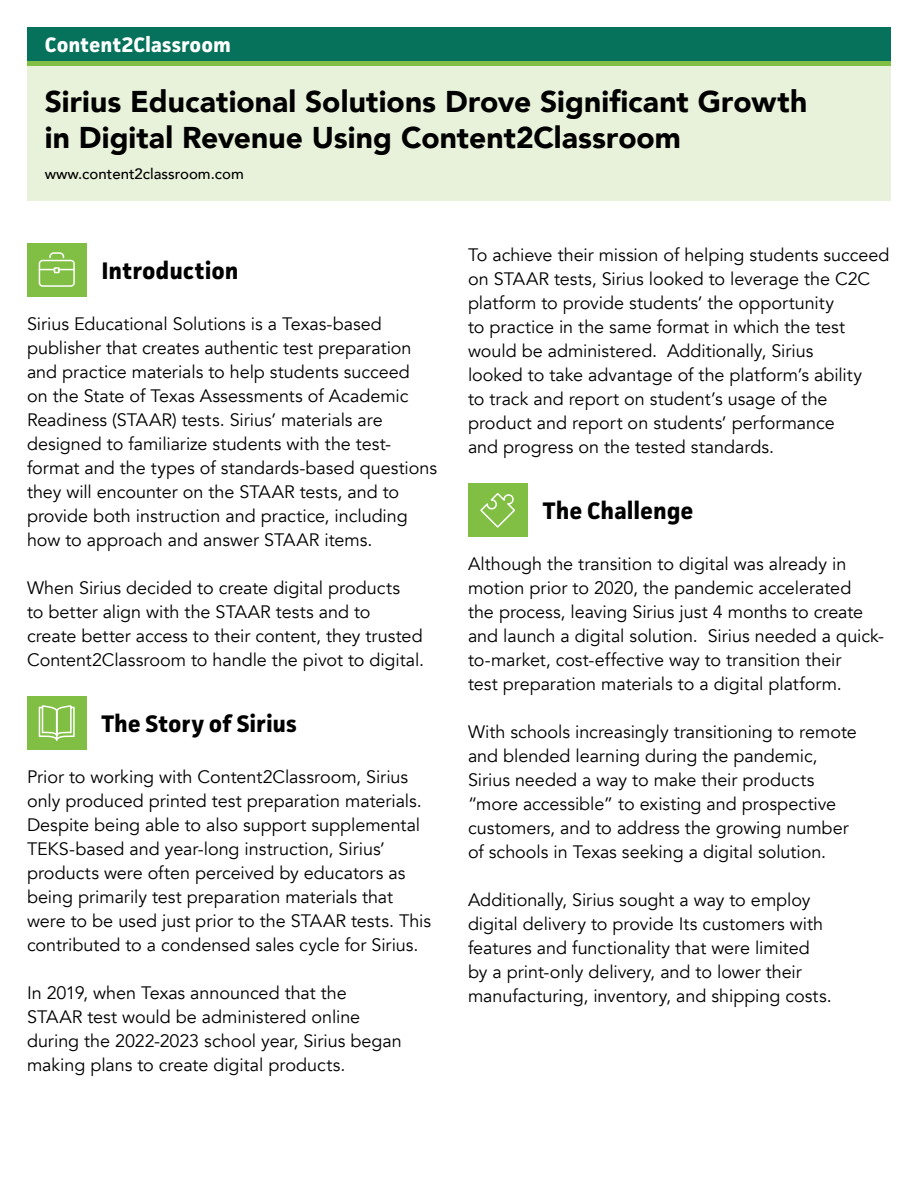
<style>
.page{position:relative;width:918px;height:1188px;background:#fff}
.page>*{position:absolute;margin:0;border:0;box-sizing:border-box;transform-origin:0 0}
.t1{font:900 30px/36px "Avenir";letter-spacing:.005em;color:#000}
.t2{font:700 24px "Facit";color:#000}
.t3{font:700 21px "Facit";color:#fff}
.t4{font:18px/24px "Avenir";letter-spacing:-.005em;color:#000}
.t5{font:500 15px "Avenir";color:#000}
</style>
<div class="page">
<div style="left:27px;top:696px;width:59px;height:54px;background:#81bf44"></div>
<div style="left:27px;top:243px;width:59px;height:54px;background:#81bf44"></div>
<svg style="left:38px;top:252px;width:37px;height:35px"></svg>
<svg style="left:38px;top:705px;width:37px;height:36px"></svg>
<div style="left:468px;top:483px;width:59px;height:54px;background:#81bf44"></div>
<svg style="left:480px;top:493px;width:35px;height:35px"></svg>
<div style="left:27px;top:66px;width:864px;height:135px;background:#e8f2da"></div>
<div style="left:27px;top:27px;width:864px;height:35px;background:#07725b"></div>
<hr style="left:27px;top:62px;width:864px;height:4px;background:#81bf44">
<p class="t3" style="left:45px;top:32px;width:188px">Content2Classroom</p>
<h1 class="t1" style="left:45px;top:83px;width:764px">Sirius Educational Solutions Drove Significant Growth in Digital Revenue Using Content2Classroom</h1>
<p class="t5" style="left:45px;top:161px;width:201px">www.content2classroom.com</p>
<h2 class="t2" style="left:101px;top:255px;width:139px">Introduction</h2>
<p class="t4" style="left:27px;top:312px;width:412px">Sirius Educational Solutions is a Texas-based publisher that creates authentic test preparation and practice materials to help students succeed<br>on the State of Texas Assessments of Academic Readiness (STAAR) tests. Sirius’ materials are designed to familiarize students with the test&shy;format and the types of standards-based questions they will encounter on the STAAR tests, and to provide both instruction and practice, including how to approach and answer STAAR items.</p>
<p class="t4" style="left:27px;top:576px;width:399px">When Sirius decided to create digital products<br>to better align with the STAAR tests and to create better access to their content, they trusted Content2Classroom to handle the pivot to digital.</p>
<h2 class="t2" style="left:101px;top:709px;width:197px">The Story of Sirius</h2>
<p class="t4" style="left:27px;top:765px;width:406px">Prior to working with Content2Classroom, Sirius only produced printed test preparation materials.<br>Despite being able to also support supplemental TEKS-based and year-long instruction, Sirius’ products were often perceived by educators as being primarily test preparation materials that were to be used just prior to the STAAR tests. This contributed to a condensed sales cycle for Sirius.</p>
<p class="t4" style="left:27px;top:981px;width:376px">In 2019, when Texas announced that the STAAR test would be administered online during the 2022-2023 school year, Sirius began making plans to create digital products.</p>
<p class="t4" style="left:468px;top:243px;width:423px">To achieve their mission of helping students succeed on STAAR tests, Sirius looked to leverage the C2C platform to provide students’ the opportunity<br>to practice in the same format in which the test would be administered. Additionally, Sirius<br>looked to take advantage of the platform’s ability<br>to track and report on student’s usage of the product and report on students’ performance<br>and progress on the tested standards.</p>
<h2 class="t2" style="left:543px;top:496px;width:152px">The Challenge</h2>
<p class="t4" style="left:468px;top:552px;width:418px">Although the transition to digital was already in motion prior to 2020, the pandemic accelerated<br>the process, leaving Sirius just 4 months to create and launch a digital solution. Sirius needed a quick&shy;to-market, cost-effective way to transition their<br>test preparation materials to a digital platform.</p>
<p class="t4" style="left:468px;top:720px;width:390px">With schools increasingly transitioning to remote and blended learning during the pandemic, Sirius needed a way to make their products “more accessible” to existing and prospective customers, and to address the growing number of schools in Texas seeking a digital solution.</p>
<p class="t4" style="left:468px;top:888px;width:365px">Additionally, Sirius sought a way to employ digital delivery to provide Its customers with features and functionality that were limited by a print-only delivery, and to lower their manufacturing, inventory, and shipping costs.</p>
</div>
